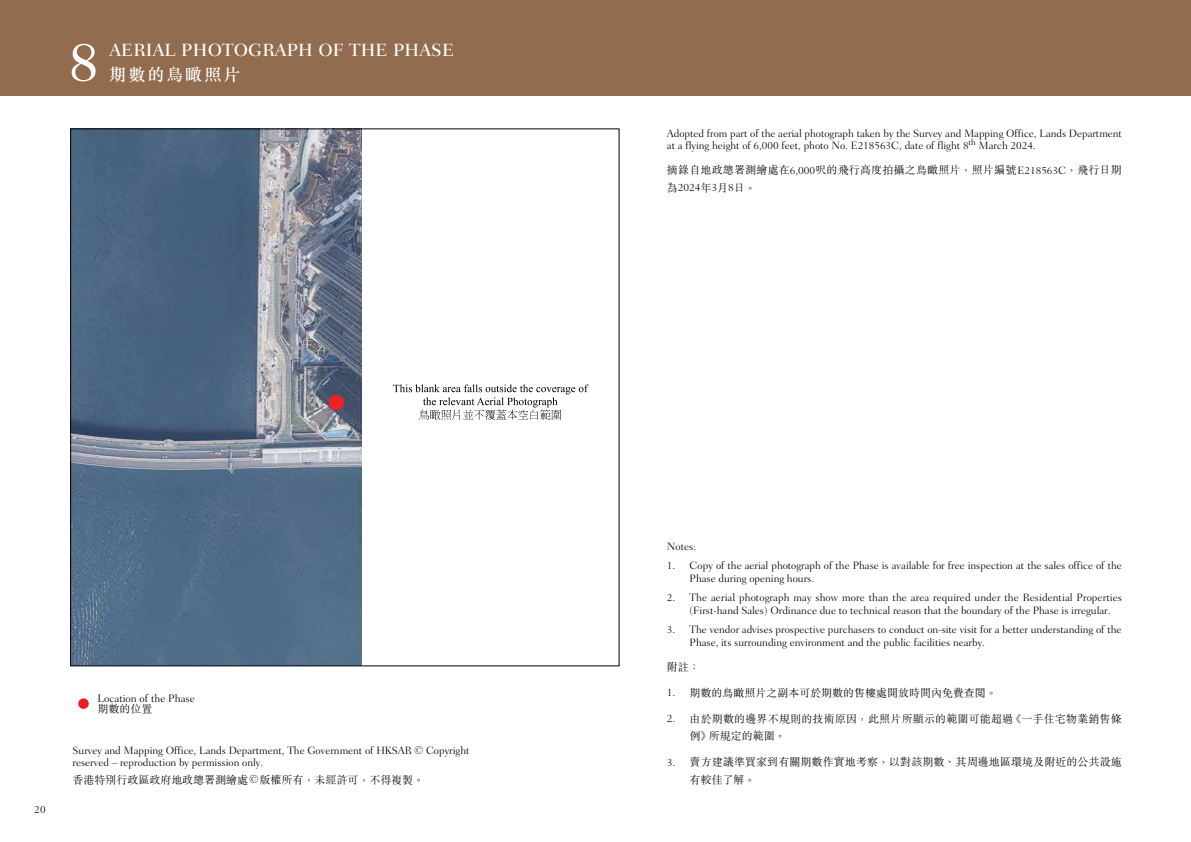
<style>
.page{position:relative;width:1191px;height:842px;background:#fff}
.page>*{position:absolute;margin:0;border:0;box-sizing:border-box;transform-origin:0 0}
.t1{font:500 56.3px "Fairfield LT Std";color:#fff}
.t2{font:500 18px "Fairfield LT Std";letter-spacing:.01em;color:#fff}
.t3{font:500 17px "M Sung HK";letter-spacing:.12em;color:#fff}
.t4{font:300 11px/17.5px "M Sung HK";letter-spacing:.01em;color:#000}
.t5{font:300 11px "Fairfield LT Std";letter-spacing:-.005em;color:#000}
.t6{font:300 10.8px/12.5px "Fairfield LT Std";letter-spacing:-.005em;color:#000}
.s1{font-family:"Fairfield LT Std"}
.s2{font-family:"Fairfield LT Std";font-size:10.8px}
.s3{font-family:"M Sung HK"}
</style>
<div class="page">
<div style="left:0;top:0;width:1191px;height:96px;background:#926c4e"></div>
<div style="left:78px;top:698px;width:11px;height:11px;background:#ed1c23;border-radius:50%"></div>
<img style="left:72px;top:130px;width:289px;height:534px">
<svg style="left:393px;top:384px;width:195px;height:36px"></svg>
<div style="left:329px;top:395px;width:15px;height:15px;background:#ec2227;border-radius:50%"></div>
<h1 class="t1" style="left:68px;top:30px;width:33px">8</h1>
<h2 class="t2" style="left:109px;top:39px;width:346px">AERIAL PHOTOGRAPH OF THE PHASE</h2>
<h3 class="t3" style="left:109px;top:62px;width:133px">期數的鳥瞰照片</h3>
<p class="t6" style="left:34px;top:803px;width:13px">20</p>
<p class="t5" style="left:98px;top:692px;width:99px">Location of the Phase</p>
<p class="t4" style="left:98px;top:700px;width:56px">期數的位置</p>
<p class="t6" style="left:73px;top:744px;width:398px;line-height:12px">Survey and Mapping Office, Lands Department, The Government of HKSAR © Copyright reserved – reproduction by permission only.</p>
<p class="t4" style="left:73px;top:771px;width:353px">香港特別行政區政府地政總署測繪處<span class="s1">©</span>版權所有，未經許可，不得複製。</p>
<p class="t6" style="left:667px;top:127px;width:456px">Adopted from part of the aerial photograph taken by the Survey and Mapping Office, Lands Department at a flying height of 6,000 feet, photo No. E218563C, date of flight 8<sup>th</sup> March 2024.</p>
<p class="t4" style="left:667px;top:161px;width:456px">摘錄自地政總署測繪處在<span class="s1">6,000</span>呎的飛行高度拍攝之鳥瞰照片，照片編號<span class="s2">E218563C</span>，飛行日期</p>
<p class="t5" style="left:667px;top:181px;width:90px"><span class="s3">為</span>2024<span class="s3">年</span>3<span class="s3">月</span>8<span class="s3">日。</span></p>
<p class="t6" style="left:667px;top:540px;width:31px">Notes:</p>
<p class="t6" style="left:689px;top:559px;width:434px;text-indent:-23px">1. Copy of the aerial photograph of the Phase is available for free inspection at the sales office of the<br>Phase during opening hours.</p>
<p class="t6" style="left:689px;top:591px;width:434px;text-indent:-23px">2. The aerial photograph may show more than the area required under the Residential Properties (First-hand Sales) Ordinance due to technical reason that the boundary of the Phase is irregular.</p>
<p class="t6" style="left:689px;top:623px;width:433px;text-indent:-23px">3. The vendor advises prospective purchasers to conduct on-site visit for a better understanding of the<br>Phase, its surrounding environment and the public facilities nearby.</p>
<p class="t4" style="left:667px;top:658px;width:34px">附註：</p>
<p class="t4" style="left:667px;top:684px;width:331px"><span class="s1">1.</span> 期數的鳥瞰照片之副本可於期數的售樓處開放時間內免費查閱。</p>
<p class="t4" style="left:689px;top:710px;width:433px;text-indent:-23px"><span class="s1">2.</span> 由於期數的邊界不規則的技術原因，此照片所顯示的範圍可能超過《一手住宅物業銷售條例》所規定的範圍。</p>
<p class="t4" style="left:689px;top:753px;width:434px;text-indent:-23px"><span class="s1">3.</span> 賣方建議準買家到有關期數作實地考察，以對該期數、其周邊地區環境及附近的公共設施有較佳了解。</p>
</div>
